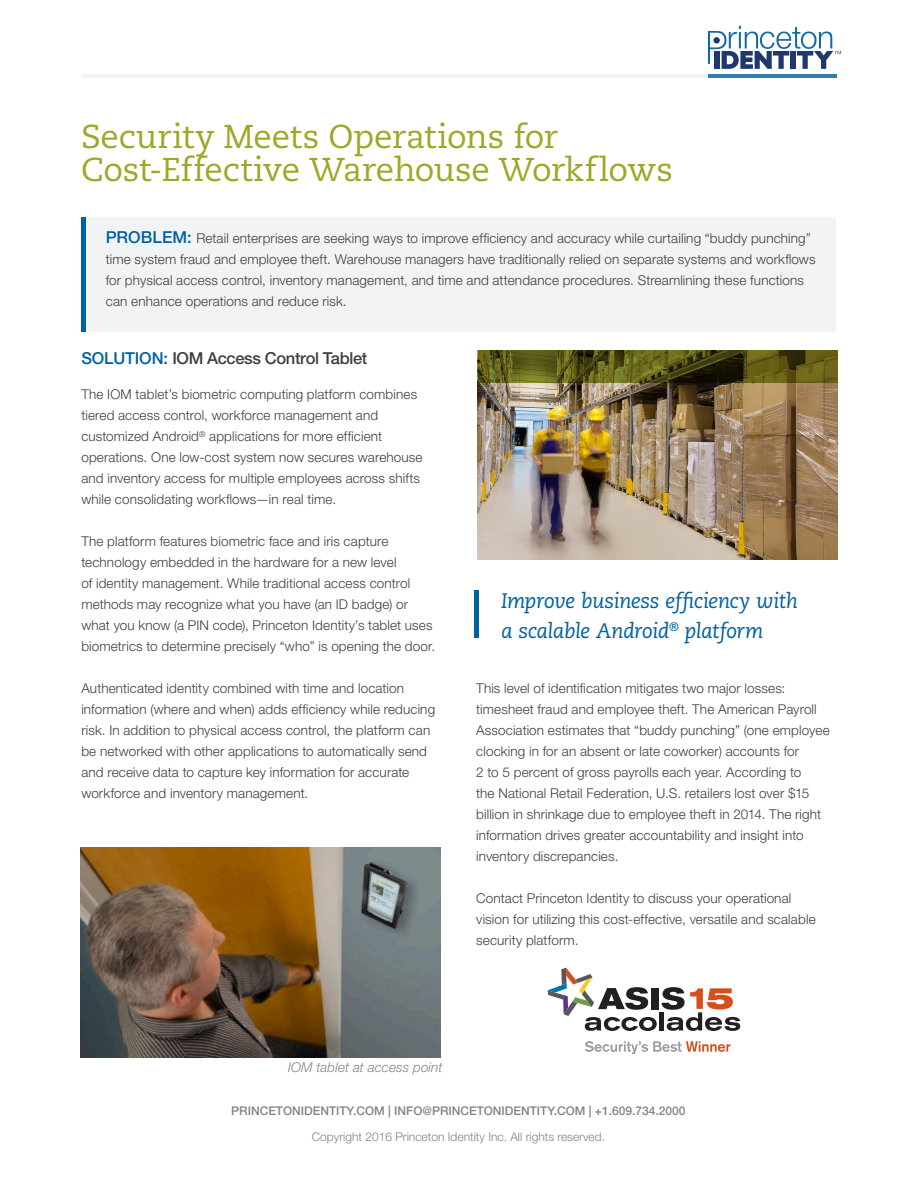
<style>
.page{position:relative;width:918px;height:1188px;background:#fff}
.page>*{position:absolute;margin:0;border:0;box-sizing:border-box;transform-origin:0 0}
.t1{font:33px/33px "Caecilia LT Std";letter-spacing:-.01em;color:#9fa727}
.Pull_Quote{font:italic 21px/30px "Caecilia LT Std";letter-spacing:-.02em;color:#0061a1}
.Header_2{font:500 16.5px "Helvetica Neue LT Pro";letter-spacing:-.02em;color:#3e3e3f}
.Basic_body{font:300 13.5px/21px "Helvetica Neue LT Pro";letter-spacing:.01em;color:#3e3e3f}
.Call-Out_Header{font:300 13.5px/21px "Helvetica Neue LT Pro";letter-spacing:.01em;color:#3e3e3f}
.Captions{font:italic 300 13.5px "Helvetica Neue LT Pro";letter-spacing:.01em;color:#838386}
.t2{font:500 12px "Helvetica Neue LT Pro";color:#838386}
.t3{font:300 12px "Helvetica Neue LT Pro";color:#838386}
.s1{font-weight:500;font-size:16.5px;color:#0061a1}
.s2{color:#0061a1}
</style>
<div class="page">
<hr style="left:81px;top:75px;width:755px;height:3px;background:#f2f3f4">
<hr style="left:708px;top:75px;width:129px;height:3px;background:#0061a1">
<svg style="left:708px;top:26px;width:133px;height:43px"></svg>
<div style="left:81px;top:217px;width:755px;height:114px;background:#f2f3f4"></div>
<hr style="left:81px;top:217px;width:4px;height:114px;background:#0061a1">
<img style="left:478px;top:383px;width:360px;height:177px">
<svg style="left:478px;top:350px;width:360px;height:33px;background:#555215"></svg>
<img style="left:81px;top:848px;width:360px;height:209px">
<hr style="left:475px;top:591px;width:4px;height:47px;background:#0061a1">
<svg style="left:548px;top:968px;width:192px;height:63px"></svg>
<svg style="left:585px;top:1041px;width:145px;height:13px"></svg>
<p class="t1" style="left:81px;top:121px;width:593px">Security Meets Operations for<br>Cost-Effective Warehouse Workflows</p>
<p class="Call-Out_Header" style="left:106px;top:227px;width:711px"><span class="s1">PROBLEM:</span> Retail enterprises are seeking ways to improve efficiency and accuracy while curtailing “buddy punching” time system fraud and employee theft. Warehouse managers have traditionally relied on separate systems and workflows for physical access control, inventory management, and time and attendance procedures. Streamlining these functions can enhance operations and reduce risk.</p>
<p class="Header_2" style="left:81px;top:348px;width:288px"><span class="s2">SOLUTION:</span> IOM Access Control Tablet</p>
<p class="Basic_body" style="left:81px;top:383px;width:343px">The IOM tablet’s biometric computing platform combines tiered access control, workforce management and customized Android<sup>®</sup> applications for more efficient operations. One low-cost system now secures warehouse and inventory access for multiple employees across shifts while consolidating workflows—in real time.</p>
<p class="Basic_body" style="left:81px;top:530px;width:355px">The platform features biometric face and iris capture technology embedded in the hardware for a new level<br>of identity management. While traditional access control methods may recognize what you have (an ID badge) or what you know (a PIN code), Princeton Identity’s tablet uses biometrics to determine precisely “who” is opening the door.</p>
<p class="Basic_body" style="left:81px;top:677px;width:355px">Authenticated identity combined with time and location information (where and when) adds efficiency while reducing risk. In addition to physical access control, the platform can be networked with other applications to automatically send and receive data to capture key information for accurate workforce and inventory management.</p>
<p class="Basic_body" style="left:476px;top:677px;width:355px">This level of identification mitigates two major losses: timesheet fraud and employee theft. The American Payroll Association estimates that “buddy punching” (one employee clocking in for an absent or late coworker) accounts for<br>2 to 5 percent of gross payrolls each year. According to<br>the National Retail Federation, U.S. retailers lost over $15 billion in shrinkage due to employee theft in 2014. The right information drives greater accountability and insight into inventory discrepancies.</p>
<p class="Basic_body" style="left:476px;top:887px;width:341px">Contact Princeton Identity to discuss your operational vision for utilizing this cost-effective, versatile and scalable security platform.</p>
<p class="Pull_Quote" style="left:501px;top:586px;width:298px">Improve business efficiency with a scalable Android<sup>®</sup> platform</p>
<p class="Captions" style="left:288px;top:1059px;width:156px">IOM tablet at access point</p>
<p class="t2" style="left:231px;top:1103px;width:456px">PRINCETONIDENTITY.COM | INFO@PRINCETONIDENTITY.COM | +1.609.734.2000</p>
<p class="t3" style="left:312px;top:1129px;width:295px">Copyright 2016 Princeton Identity Inc. All rights reserved.</p>
</div>
